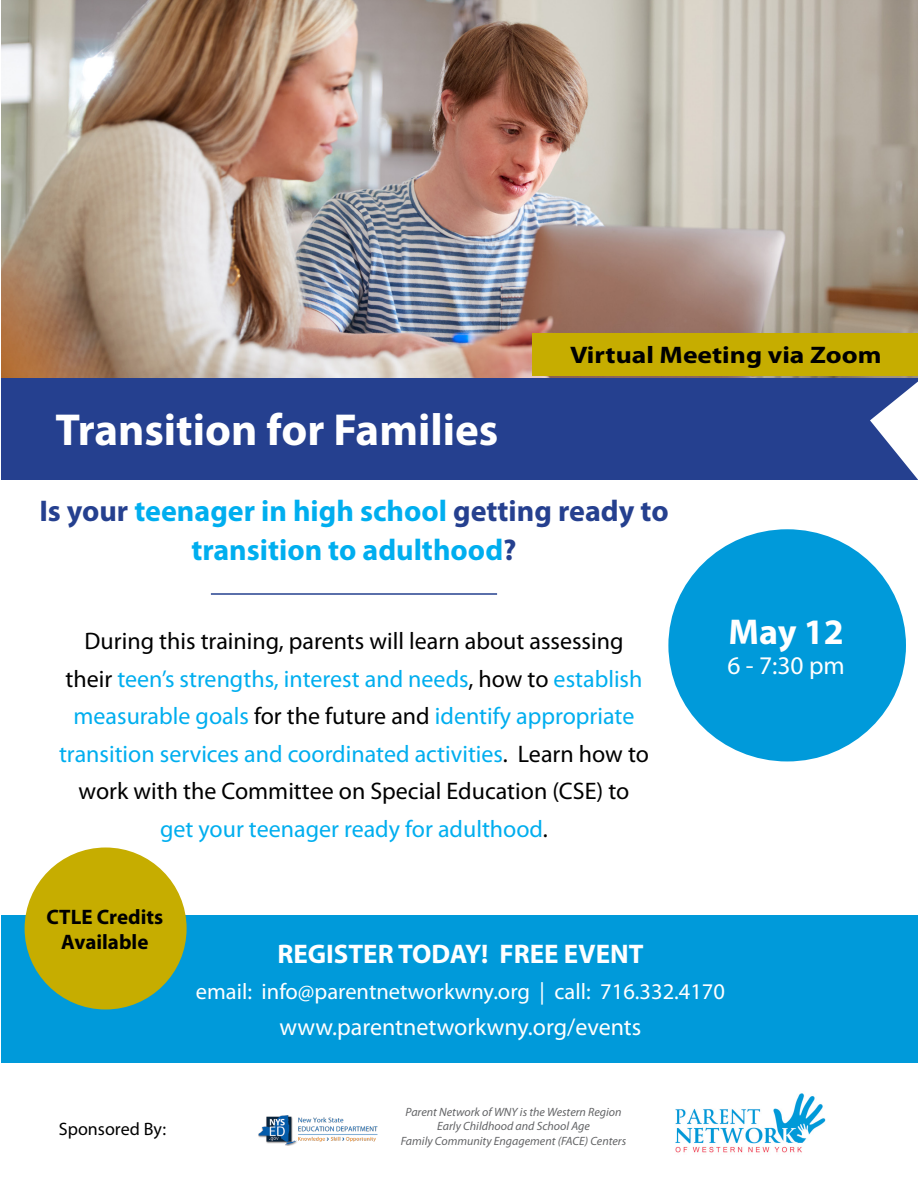
<style>
.page{position:relative;width:918px;height:1188px;background:#fff}
.page>*{position:absolute;margin:0;border:0;box-sizing:border-box;transform-origin:0 0}
.t1{font:700 45px "Myriad Pro";color:#fff}
.t2{font:700 36px "Myriad Pro";color:#fff}
.t3{font:700 30px/39px "Myriad Pro";color:#00aeef;text-align:center}
.t4{font:700 27px "Myriad Pro";color:#fff}
.t5{font:25.5px "Myriad Pro";color:#fff}
.t6{font:24px/37.5px "Myriad Pro";color:#00aeef;text-align:center}
.t7{font:24px "Myriad Pro";color:#fff}
.t8{font:700 24px "Myriad Pro";color:#000;scale:1.15 1}
.t9{font:22.5px "Myriad Pro";color:#fff}
.t10{font:700 21px/25.2px "Myriad Pro";color:#000;text-align:center}
.t11{font:18px "Myriad Pro";color:#000}
.t12{font:italic 12px/14.4px "Myriad Pro";color:#636466;text-align:center}
.s1{color:#25408f}
.s2{color:#000}
</style>
<div class="page">
<img style="left:2px;top:0;width:916px;height:378px">
<div style="left:2px;top:378px;width:916px;height:101px;background:#25408f"></div>
<div style="left:668px;top:529px;width:238px;height:232px;background:#009ada;border-radius:50%"></div>
<img style="left:675px;top:1093px;width:151px;height:60px">
<div style="left:2px;top:915px;width:916px;height:148px;background:#009ada"></div>
<svg style="left:870px;top:382px;width:48px;height:98px"></svg>
<img style="left:258px;top:1115px;width:120px;height:30px">
<div style="left:533px;top:333px;width:385px;height:43px;background:#c6ad00"></div>
<div style="left:25px;top:848px;width:162px;height:162px;background:#c6ad00;border-radius:50%"></div>
<hr style="left:211px;top:593px;width:286px;height:2px;background:#25408f">
<h1 class="t1" style="left:56px;top:401px;width:444px">Transition for Families</h1>
<p class="t8" style="left:570px;top:340px;width:272px">Virtual Meeting via Zoom</p>
<p class="t3" style="left:39px;top:491px;width:631px"><span class="s1">Is your</span> teenager in high school <span class="s1">getting ready to </span>transition to adulthood<span class="s1">?</span></p>
<p class="t6" style="left:59px;top:622px;width:591px"><span class="s2">During this training, parents will learn about assessing their</span> teen’s strengths, interest and needs<span class="s2">, how to</span> establish measurable goals <span class="s2">for the future and</span> identify appropriate transition services and coordinated activities<span class="s2">. Learn how to work with the Committee on Special Education (CSE) to </span>get your teenager ready for adulthood<span class="s2">.</span></p>
<h2 class="t2" style="left:729px;top:608px;width:117px">May 12</h2>
<p class="t5" style="left:727px;top:650px;width:119px">6 - 7:30 pm</p>
<p class="t10" style="left:46px;top:903px;width:118px">CTLE Credits<br>Available</p>
<p class="t11" style="left:59px;top:1117px;width:109px">Sponsored By:</p>
<p class="t4" style="left:277px;top:936px;width:368px">REGISTER TODAY! FREE EVENT</p>
<p class="t9" style="left:196px;top:978px;width:531px">email: info@parentnetworkwny.org | call: 716.332.4170</p>
<p class="t7" style="left:280px;top:1012px;width:363px">www.parentnetworkwny.org/events</p>
<p class="t12" style="left:401px;top:1104px;width:227px">Parent Network of WNY is the Western Region<br>Early Childhood and School Age<br>Family Community Engagement (FACE) Centers</p>
</div>
